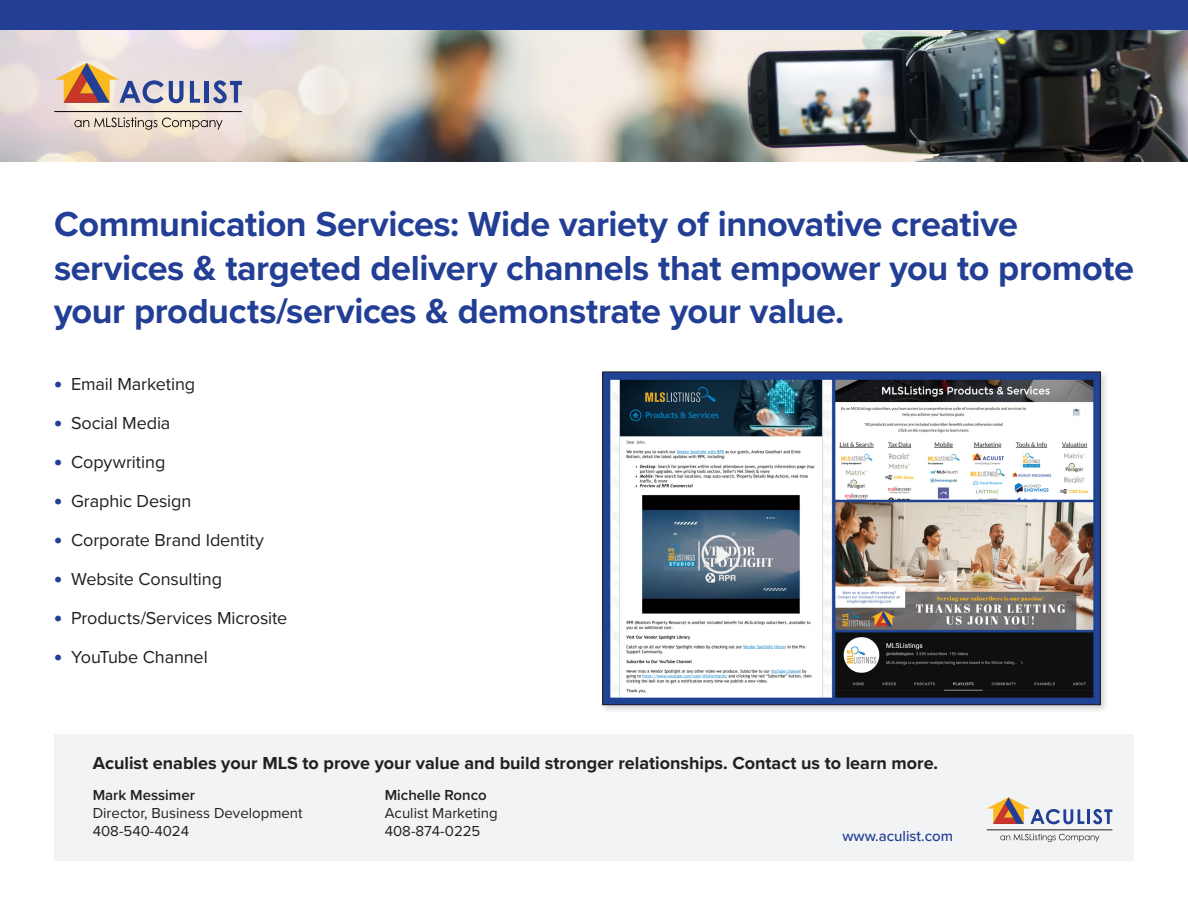
<style>
.page{position:relative;width:1188px;height:918px;background:#fff}
.page>*{position:absolute;margin:0;border:0;box-sizing:border-box;transform-origin:0 0}
.t1{font:700 36px/43.2px "Proxima Nova";letter-spacing:-.01em;color:#223e95}
.t2{font:18px "Proxima Nova";letter-spacing:-.005em;color:#231f20}
.t3{font:700 18px "Proxima Nova";color:#231f20}
.t4{font:15px/18px "Proxima Nova";color:#231f20}
.t5{font:600 15px "Proxima Nova";color:#231f20}
.t6{font:500 15px "Proxima Nova";color:#223e95}
.s1{font-weight:900;font-size:22.5px;color:#223e95}
</style>
<div class="page">
<div style="left:600px;top:369px;width:509px;height:345px;background:#231f20;opacity:.2"></div>
<img style="left:605px;top:374px;width:494px;height:329px">
<div style="left:0;top:0;width:1188px;height:31px;background:#223e95"></div>
<img style="left:0;top:30px;width:1188px;height:132px">
<svg style="left:190px;top:81px;width:10px;height:22px"></svg>
<div style="left:204px;top:81px;width:5px;height:22px;background:#233f95"></div>
<svg style="left:213px;top:80px;width:29px;height:23px"></svg>
<svg style="left:54px;top:63px;width:130px;height:40px;background:#c4aca4"></svg>
<hr style="left:54px;top:111px;width:188px;height:1px;background:#000">
<svg style="left:74px;top:117px;width:149px;height:13px;background:#c9bdae"></svg>
<div style="left:54px;top:734px;width:1080px;height:127px;background:#f2f3f4"></div>
<hr style="left:1087px;top:809px;width:3px;height:15px;background:#233e95">
<svg style="left:1093px;top:809px;width:19px;height:15px"></svg>
<svg style="left:987px;top:797px;width:97px;height:27px"></svg>
<hr style="left:987px;top:830px;width:125px;height:1px;background:#231f20">
<svg style="left:1000px;top:834px;width:99px;height:8px"></svg>
<p class="t1" style="left:54px;top:202px;width:1082px">Communication Services: Wide variety of innovative creative services &amp; targeted delivery channels that empower you to promote your products/services &amp; demonstrate your value.</p>
<p class="t2" style="left:54px;top:370px;width:143px"><span class="s1">•</span> Email Marketing</p>
<p class="t2" style="left:54px;top:409px;width:118px"><span class="s1">•</span> Social Media</p>
<p class="t2" style="left:54px;top:448px;width:113px"><span class="s1">•</span> Copywriting</p>
<p class="t2" style="left:54px;top:487px;width:139px"><span class="s1">•</span> Graphic Design</p>
<p class="t2" style="left:54px;top:526px;width:212px"><span class="s1">•</span> Corporate Brand Identity</p>
<p class="t2" style="left:54px;top:565px;width:170px"><span class="s1">•</span> Website Consulting</p>
<p class="t2" style="left:54px;top:604px;width:235px"><span class="s1">•</span> Products/Services Microsite</p>
<p class="t2" style="left:54px;top:643px;width:155px"><span class="s1">•</span> YouTube Channel</p>
<p class="t3" style="left:93px;top:750px;width:847px">Aculist enables your MLS to prove your value and build stronger relationships. Contact us to learn more.</p>
<p class="t5" style="left:93px;top:784px;width:104px">Mark Messimer</p>
<p class="t4" style="left:93px;top:803px;width:211px">Director, Business Development<br>408-540-4024</p>
<p class="t5" style="left:385px;top:784px;width:104px">Michelle Ronco</p>
<p class="t4" style="left:385px;top:803px;width:115px">Aculist Marketing</p>
<p class="t4" style="left:385px;top:821px;width:97px">408-874-0225</p>
<p class="t6" style="left:842px;top:824px;width:112px">www.aculist.com</p>
</div>
